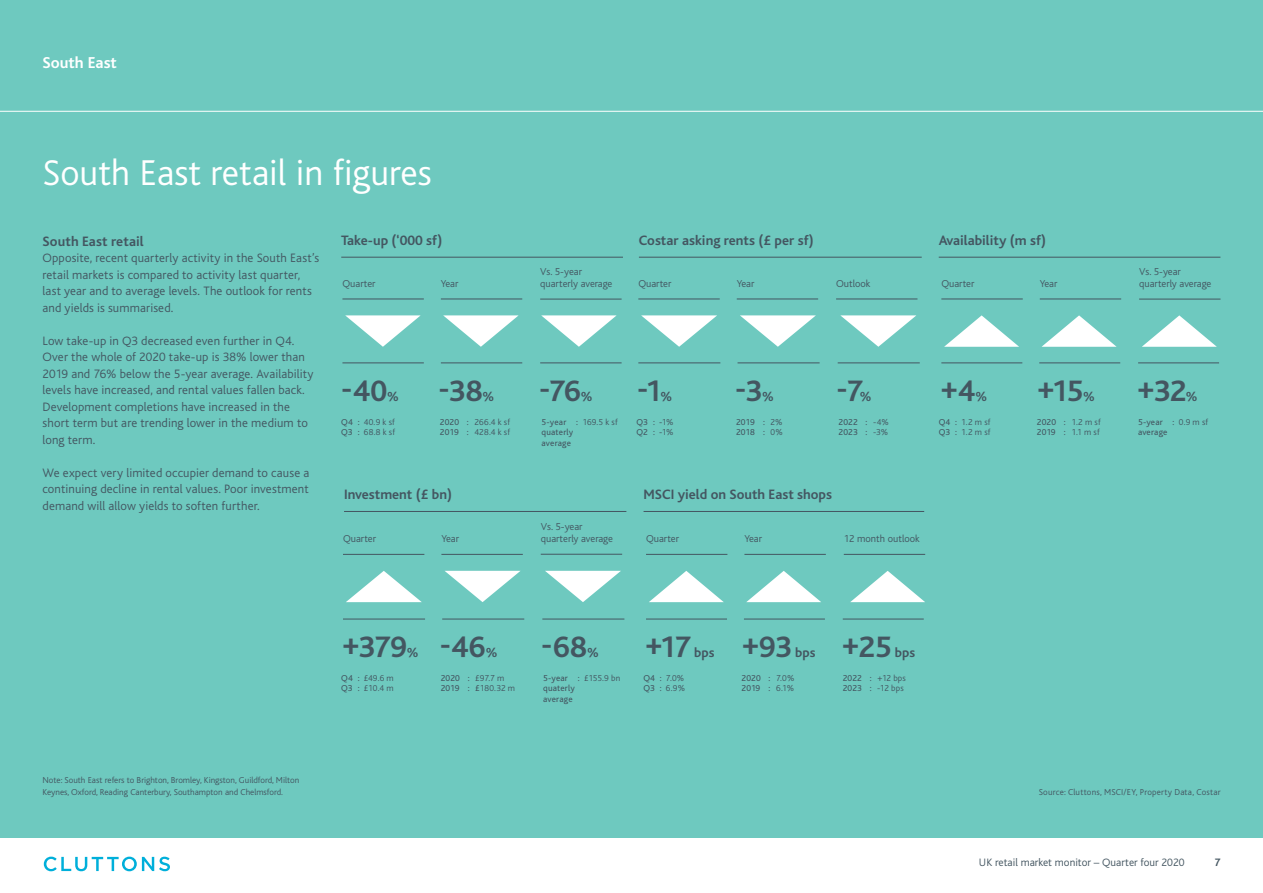
<style>
.page{position:relative;width:1263px;height:893px;background:#fff}
.page>*{position:absolute;margin:0;border:0;box-sizing:border-box;transform-origin:0 0}
.t1{font:300 37.5px "Bliss";color:#fff}
.t2{font:700 30.9px "Bliss";letter-spacing:-.02em;color:#445661}
.t3{font:700 16.5px "Bliss";color:#fff}
.t4{font:700 14.25px "Bliss";color:#445661}
.t5{font:700 13.8px "Bliss";letter-spacing:.01em;color:#445661}
.t6{font:300 12.75px/16.5px "Bliss";letter-spacing:.01em;color:#445661}
.t7{font:300 11.25px "Bliss";color:#445661}
.t8{font:700 11.25px "Bliss";color:#445661}
.t9{font:300 10.5px/12px "Bliss";color:#445661}
.t10{font:300 9px/10.5px "Bliss";color:#445661}
.t11{font:9px/10.5px "Bliss";letter-spacing:.015em;color:#445661}
.t12{font:300 9px/10.5px "Bliss";letter-spacing:.02em;color:#445661}
.t13{font:9px/10.5px "Bliss";letter-spacing:-.005em;color:#445661}
.s1{font-weight:400}
.s2{font-weight:300}
</style>
<div class="page">
<div style="left:0;top:0;width:1263px;height:837px;background:#6ec9bf"></div>
<hr style="left:0;top:111px;width:1263px;height:1px;background:#fff">
<hr style="left:341px;top:257px;width:282px;height:1px;background:#445661">
<hr style="left:939px;top:257px;width:281px;height:1px;background:#445661">
<hr style="left:639px;top:257px;width:283px;height:1px;background:#445661">
<svg style="left:345px;top:315px;width:76px;height:32px"></svg>
<svg style="left:641px;top:315px;width:76px;height:32px"></svg>
<svg style="left:944px;top:315px;width:75px;height:32px"></svg>
<svg style="left:443px;top:315px;width:76px;height:32px"></svg>
<svg style="left:541px;top:315px;width:76px;height:32px"></svg>
<svg style="left:740px;top:315px;width:76px;height:32px"></svg>
<svg style="left:840px;top:315px;width:76px;height:32px"></svg>
<svg style="left:1042px;top:315px;width:74px;height:32px"></svg>
<hr style="left:342px;top:363px;width:82px;height:1px;background:#445661">
<hr style="left:638px;top:363px;width:82px;height:1px;background:#445661">
<hr style="left:941px;top:363px;width:81px;height:1px;background:#445661">
<hr style="left:441px;top:363px;width:81px;height:1px;background:#445661">
<hr style="left:737px;top:363px;width:83px;height:1px;background:#445661">
<hr style="left:1039px;top:363px;width:81px;height:1px;background:#445661">
<hr style="left:540px;top:363px;width:82px;height:1px;background:#445661">
<hr style="left:838px;top:363px;width:82px;height:1px;background:#445661">
<hr style="left:1138px;top:363px;width:81px;height:1px;background:#445661">
<svg style="left:1142px;top:315px;width:75px;height:32px"></svg>
<hr style="left:540px;top:299px;width:82px;height:1px;background:#445661">
<hr style="left:441px;top:299px;width:81px;height:1px;background:#445661">
<hr style="left:342px;top:299px;width:82px;height:1px;background:#445661">
<hr style="left:836px;top:299px;width:81px;height:1px;background:#445661">
<hr style="left:737px;top:299px;width:81px;height:1px;background:#445661">
<hr style="left:638px;top:299px;width:82px;height:1px;background:#445661">
<hr style="left:1040px;top:299px;width:81px;height:1px;background:#445661">
<hr style="left:941px;top:299px;width:82px;height:1px;background:#445661">
<hr style="left:1139px;top:299px;width:81px;height:1px;background:#445661">
<hr style="left:344px;top:511px;width:282px;height:1px;background:#445661">
<hr style="left:643px;top:511px;width:281px;height:1px;background:#445661">
<svg style="left:346px;top:571px;width:76px;height:31px"></svg>
<svg style="left:649px;top:571px;width:75px;height:31px"></svg>
<svg style="left:850px;top:571px;width:75px;height:31px"></svg>
<svg style="left:445px;top:571px;width:75px;height:31px"></svg>
<svg style="left:746px;top:571px;width:75px;height:31px"></svg>
<hr style="left:343px;top:619px;width:82px;height:1px;background:#445661">
<hr style="left:646px;top:619px;width:81px;height:1px;background:#445661">
<hr style="left:442px;top:619px;width:82px;height:1px;background:#445661">
<hr style="left:744px;top:619px;width:81px;height:1px;background:#445661">
<hr style="left:542px;top:619px;width:82px;height:1px;background:#445661">
<hr style="left:843px;top:619px;width:81px;height:1px;background:#445661">
<svg style="left:545px;top:571px;width:76px;height:31px"></svg>
<hr style="left:441px;top:554px;width:82px;height:1px;background:#445661">
<hr style="left:343px;top:554px;width:81px;height:1px;background:#445661">
<hr style="left:844px;top:554px;width:81px;height:1px;background:#445661">
<hr style="left:744px;top:554px;width:82px;height:1px;background:#445661">
<hr style="left:646px;top:554px;width:81px;height:1px;background:#445661">
<hr style="left:541px;top:554px;width:81px;height:1px;background:#445661">
<svg style="left:44px;top:857px;width:126px;height:14px"></svg>
<p class="t3" style="left:43px;top:54px;width:76px">South East</p>
<h1 class="t1" style="left:43px;top:153px;width:391px">South East retail in figures</h1>
<p class="t4" style="left:341px;top:233px;width:103px">Take-up (‘000 sf)</p>
<p class="t4" style="left:639px;top:233px;width:176px">Costar asking rents (£ per sf)</p>
<p class="t4" style="left:939px;top:233px;width:109px">Availability (m sf)</p>
<p class="t4" style="left:43px;top:234px;width:103px">South East retail</p>
<p class="t6" style="left:43px;top:250px;width:278px">Opposite, recent quarterly activity in the South East’s retail markets is compared to activity last quarter, last year and to average levels. The outlook for rents and yields is summarised.</p>
<p class="t6" style="left:43px;top:333px;width:273px">Low take-up in Q3 decreased even further in Q4.<br>Over the whole of 2020 take-up is 38% lower than 2019 and 76% below the 5-year average. Availability levels have increased, and rental values fallen back.<br>Development completions have increased in the short term but are trending lower in the medium to long term.</p>
<p class="t6" style="left:43px;top:465px;width:268px;text-align:justify">We expect very limited occupier demand to cause a continuing decline in rental values. Poor investment demand will allow yields to soften further.</p>
<p class="t9" style="left:342px;top:277px;width:35px">Quarter</p>
<p class="t9" style="left:441px;top:277px;width:19px">Year</p>
<p class="t9" style="left:540px;top:278px;width:74px">quarterly average</p>
<p class="t9" style="left:638px;top:277px;width:35px">Quarter</p>
<p class="t9" style="left:737px;top:277px;width:19px">Year</p>
<p class="t9" style="left:836px;top:277px;width:36px">Outlook</p>
<p class="t9" style="left:941px;top:277px;width:35px">Quarter</p>
<p class="t9" style="left:1040px;top:277px;width:19px">Year</p>
<p class="t9" style="left:1139px;top:266px;width:74px">Vs. 5-year quarterly average</p>
<p class="t9" style="left:540px;top:266px;width:43px">Vs. 5-year</p>
<h2 class="t2" style="left:341px;top:375px;width:47px">-40</h2>
<p class="t5" style="left:387px;top:390px;width:14px">%</p>
<p class="t10" style="left:341px;top:417px;width:55px"><span class="s1">Q4 :</span> 40.9 k sf<br><span class="s1">Q3 :</span> 68.8 k sf</p>
<p class="t11" style="left:637px;top:417px;width:38px">Q3 : -<span class="s2">1%<br></span>Q2 : -<span class="s2">1%</span></p>
<p class="t10" style="left:939px;top:417px;width:53px"><span class="s1">Q4 :</span> 1.2 m sf<br><span class="s1">Q3 :</span> 1.2 m sf</p>
<h2 class="t2" style="left:438px;top:375px;width:46px">-38</h2>
<p class="t5" style="left:482px;top:390px;width:14px">%</p>
<h2 class="t2" style="left:539px;top:375px;width:43px">-76</h2>
<p class="t5" style="left:581px;top:390px;width:14px">%</p>
<h2 class="t2" style="left:637px;top:374px;width:26px">-1</h2>
<p class="t5" style="left:660px;top:390px;width:14px">%</p>
<h2 class="t2" style="left:735px;top:374px;width:29px">-3</h2>
<p class="t5" style="left:762px;top:390px;width:14px">%</p>
<h2 class="t2" style="left:836px;top:374px;width:28px">-7</h2>
<p class="t5" style="left:860px;top:390px;width:14px">%</p>
<h2 class="t2" style="left:940px;top:374px;width:36px">+4</h2>
<p class="t5" style="left:975px;top:390px;width:14px">%</p>
<h2 class="t2" style="left:1037px;top:375px;width:48px">+15</h2>
<p class="t5" style="left:1083px;top:390px;width:14px">%</p>
<h2 class="t2" style="left:1137px;top:375px;width:51px">+32</h2>
<p class="t5" style="left:1185px;top:390px;width:14px">%</p>
<p class="t12" style="left:440px;top:417px;width:72px"><span class="s1">2020 :</span> 266.4 k sf<br><span class="s1">2019 :</span> 428.4 k sf</p>
<p class="t13" style="left:736px;top:417px;width:48px">2019 : <span class="s2">2%<br></span>2018 : <span class="s2">0%</span></p>
<p class="t10" style="left:1037px;top:417px;width:65px"><span class="s1">2020 :</span> 1.2 m sf<br><span class="s1">2019 :</span> 1.1 m sf</p>
<p class="t11" style="left:542px;top:417px;width:78px">5-year : <span class="s2">169.5 k sf </span>quaterly<br>average</p>
<p class="t11" style="left:838px;top:417px;width:52px">2022 : <span class="s2">-4%<br></span>2023 : <span class="s2">-3%</span></p>
<p class="t11" style="left:1138px;top:417px;width:72px">5-year : <span class="s2">0.9 m sf </span>average</p>
<p class="t4" style="left:344px;top:487px;width:110px">Investment (£ bn)</p>
<p class="t4" style="left:643px;top:487px;width:190px">MSCI yield on South East shops</p>
<p class="t9" style="left:541px;top:521px;width:74px">Vs. 5-year quarterly average</p>
<p class="t9" style="left:343px;top:533px;width:35px">Quarter</p>
<p class="t9" style="left:441px;top:533px;width:19px">Year</p>
<p class="t9" style="left:646px;top:533px;width:35px">Quarter</p>
<p class="t9" style="left:744px;top:533px;width:19px">Year</p>
<p class="t9" style="left:844px;top:533px;width:77px">12 month outlook</p>
<p class="t10" style="left:43px;top:774px;width:258px;line-height:12px">Note: South East refers to Brighton, Bromley, Kingston, Guildford, Milton<br>Keynes, Oxford, Reading Canterbury, Southampton and Chelmsford.</p>
<h2 class="t2" style="left:342px;top:631px;width:66px">+379</h2>
<p class="t5" style="left:406px;top:646px;width:14px">%</p>
<h2 class="t2" style="left:440px;top:631px;width:47px">-46</h2>
<p class="t5" style="left:485px;top:646px;width:14px">%</p>
<h2 class="t2" style="left:541px;top:631px;width:47px">-68</h2>
<p class="t5" style="left:587px;top:646px;width:14px">%</p>
<h2 class="t2" style="left:645px;top:631px;width:48px">+17</h2>
<p class="t5" style="left:694px;top:646px;width:22px">bps</p>
<h2 class="t2" style="left:741px;top:631px;width:52px">+93</h2>
<p class="t5" style="left:795px;top:646px;width:22px">bps</p>
<h2 class="t2" style="left:842px;top:631px;width:51px">+25</h2>
<p class="t5" style="left:895px;top:646px;width:22px">bps</p>
<p class="t10" style="left:441px;top:673px;width:76px"><span class="s1">2020 :</span> £97.7 m<br><span class="s1">2019 : £</span>180.32 m</p>
<p class="t11" style="left:741px;top:673px;width:54px">2020 : <span class="s2">7.0%<br></span>2019 : <span class="s2">6.1%</span></p>
<p class="t11" style="left:543px;top:673px;width:79px">5-year : <span class="s2">£155.9 bn </span>quaterly<br>average</p>
<p class="t10" style="left:843px;top:673px;width:65px"><span class="s1">2022 :</span> +12 bps<br><span class="s1">2023 :</span> -12 bps</p>
<p class="t10" style="left:341px;top:673px;width:54px"><span class="s1">Q4 :</span> £49.6 m<br><span class="s1">Q3 :</span> £10.4 m</p>
<p class="t10" style="left:643px;top:673px;width:43px"><span class="s1">Q4 :</span> 7.0%<br><span class="s1">Q3 :</span> 6.9%</p>
<p class="t12" style="left:1039px;top:787px;width:183px">Source: Cluttons, MSCI/EY, Property Data, Costar</p>
<p class="t7" style="left:979px;top:857px;width:207px">UK retail market monitor – Quarter four 2020</p>
<p class="t8" style="left:1214px;top:857px;width:8px">7</p>
</div>
